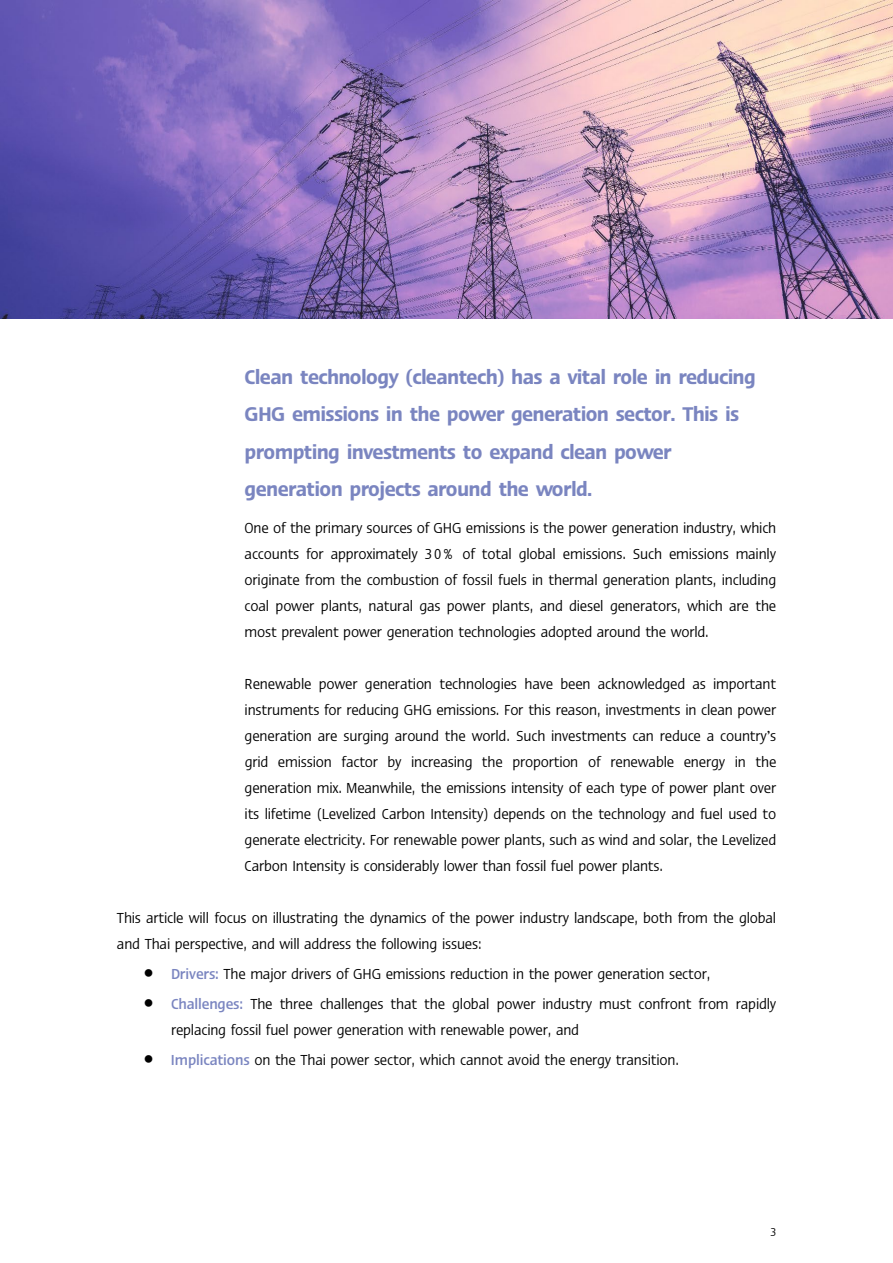
<style>
.page{position:relative;width:893px;height:1263px;background:#fff}
.page>*{position:absolute;margin:0;border:0;box-sizing:border-box;transform-origin:0 0}
.t1{font:30px/37.2px "SCB Kittithada Ergo Demi Bold 75 P";letter-spacing:-.025em;color:#7a85c0}
.t2{font:21px/26px "SCB PS Lx Text Ergo";letter-spacing:-.01em;color:#000;text-align:justify}
.t3{font:16.5px "SCB PS Lx Text Ergo";color:#000}
.s1{font-weight:700;color:#7a85c0}
</style>
<div class="page">
<img style="left:0;top:0;width:893px;height:318px">
<h1 class="t1" style="left:245px;top:358px;width:513px">Clean technology (cleantech) has a vital role in reducing GHG emissions in the power generation sector. This is prompting investments to expand clean power generation projects around the world.</h1>
<p class="t2" style="left:245px;top:516px;width:533px">One of the primary sources of GHG emissions is the power generation industry, which accounts for approximately 30% of total global emissions. Such emissions mainly originate from the combustion of fossil fuels in thermal generation plants, including coal power plants, natural gas power plants, and diesel generators, which are the most prevalent power generation technologies adopted around the world.</p>
<p class="t2" style="left:245px;top:672px;width:533px">Renewable power generation technologies have been acknowledged as important instruments for reducing GHG emissions. For this reason, investments in clean power generation are surging around the world. Such investments can reduce a country’s grid emission factor by increasing the proportion of renewable energy in the generation mix. Meanwhile, the emissions intensity of each type of power plant over its lifetime (Levelized Carbon Intensity) depends on the technology and fuel used to generate electricity. For renewable power plants, such as wind and solar, the Levelized Carbon Intensity is considerably lower than fossil fuel power plants.</p>
<p class="t2" style="left:117px;top:906px;width:661px">This article will focus on illustrating the dynamics of the power industry landscape, both from the global and Thai perspective, and will address the following issues:</p>
<p class="t2" style="left:144px;top:962px;width:568px">• <span class="s1">Drivers:</span> The major drivers of GHG emissions reduction in the power generation sector,</p>
<p class="t2" style="left:171px;top:991px;width:607px;text-indent:-27px">• <span class="s1">Challenges:</span> The three challenges that the global power industry must confront from rapidly replacing fossil fuel power generation with renewable power, and</p>
<p class="t2" style="left:144px;top:1047px;width:536px">• <span class="s1">Implications</span> on the Thai power sector, which cannot avoid the energy transition.</p>
<p class="t3" style="left:770px;top:1223px;width:7px">3</p>
</div>
